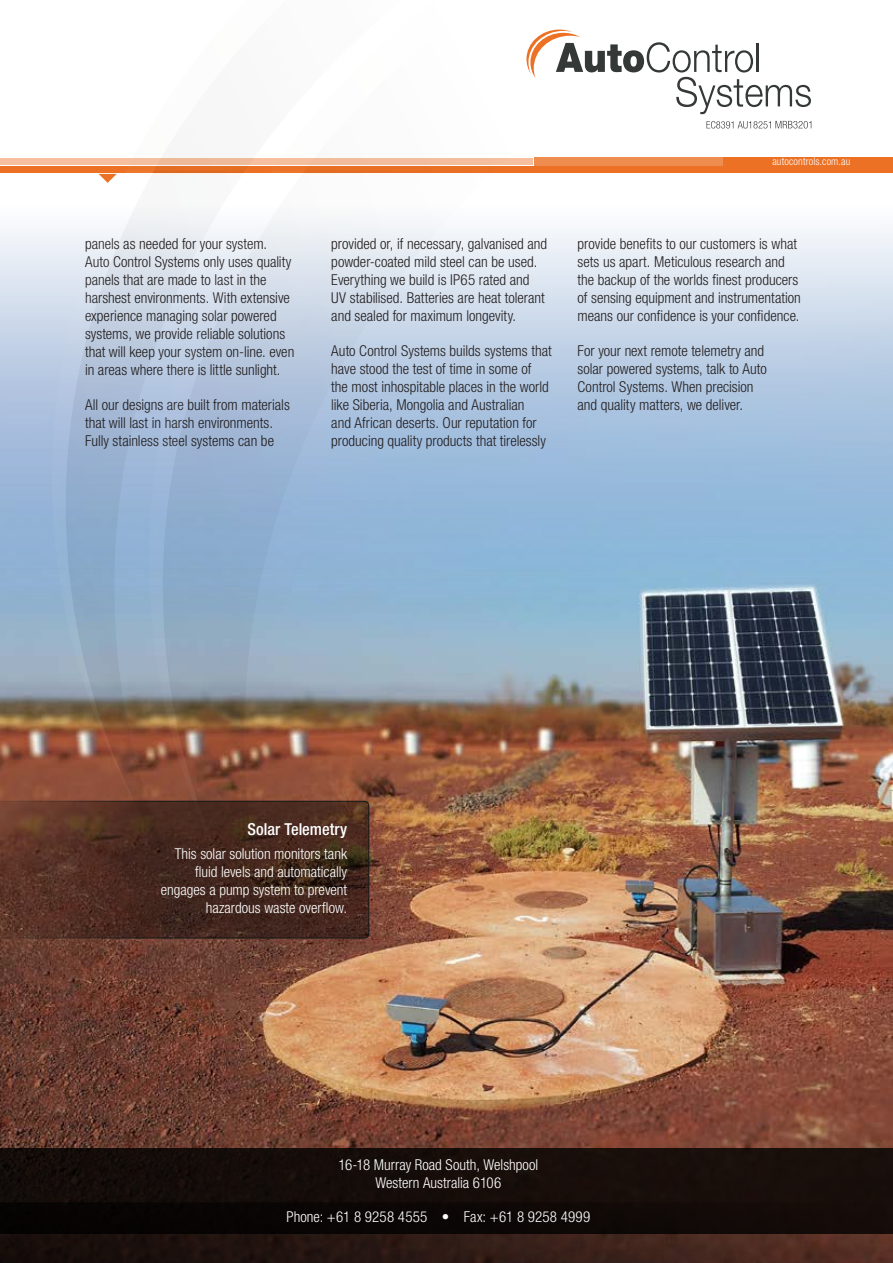
<style>
.page{position:relative;width:893px;height:1263px;background:#fff}
.page>*{position:absolute;margin:0;border:0;box-sizing:border-box;transform-origin:0 0}
.t1{font:500 condensed 16.5px "Helvetica Neue LT Pro";color:#fff}
.t2{font:300 condensed 15px/18px "Helvetica Neue LT Pro";color:#231f20}
.t3{font:300 condensed 15px/18px "Helvetica Neue LT Pro";color:#fff;text-align:right}
.t4{font:300 condensed 10.5px "Helvetica Neue LT Pro";letter-spacing:.015em;color:#fff}
</style>
<div class="page">
<img style="left:0;top:622px;width:893px;height:526px">
<svg style="left:0;top:228px;width:52px;height:394px;background:#b1c5df"></svg>
<img style="left:163px;top:870px;width:730px;height:104px">
<img style="left:66px;top:208px;width:827px;height:662px">
<svg style="left:0;top:801px;width:369px;height:137px;background:#4a2b20"></svg>
<svg style="left:0;top:1233px;width:893px;height:30px;background:#301b15"></svg>
<div style="left:0;top:1148px;width:893px;height:85px;background:linear-gradient(to right,#0d0806,#180e0b)"></div>
<svg style="left:0;top:166px;width:893px;height:9px;fill:#ec7125"></svg>
<svg style="left:99px;top:174px;width:18px;height:9px"></svg>
<div style="left:0;top:158px;width:533px;height:6px;background:#f3be9d"></div>
<div style="left:534px;top:157px;width:201px;height:8px;background:#ef8d50"></div>
<div style="left:723px;top:157px;width:170px;height:8px;background:#ec7125"></div>
<svg style="left:526px;top:30px;width:285px;height:84px"></svg>
<svg style="left:706px;top:121px;width:105px;height:7px"></svg>
<p class="t2" style="left:85px;top:235px;width:211px">panels as needed for your system.<br>Auto Control Systems only uses quality panels that are made to last in the harshest environments. With extensive experience managing solar powered systems, we provide reliable solutions that will keep your system on-line. even in areas where there is little sunlight.</p>
<p class="t2" style="left:85px;top:396px;width:206px">All our designs are built from materials that will last in harsh environments.<br>Fully stainless steel systems can be</p>
<p class="t4" style="left:772px;top:155px;width:80px">autocontrols.com.au</p>
<p class="t2" style="left:331px;top:235px;width:217px">provided or, if necessary, galvanised and powder-coated mild steel can be used.<br>Everything we build is IP65 rated and UV stabilised. Batteries are heat tolerant and sealed for maximum longevity.</p>
<p class="t2" style="left:331px;top:342px;width:222px">Auto Control Systems builds systems that have stood the test of time in some of the most inhospitable places in the world like Siberia, Mongolia and Australian<br>and African deserts. Our reputation for producing quality products that tirelessly</p>
<p class="t2" style="left:578px;top:235px;width:225px">provide benefits to our customers is what sets us apart. Meticulous research and the backup of the worlds finest producers of sensing equipment and instrumentation means our confidence is your confidence.</p>
<p class="t2" style="left:578px;top:342px;width:191px">For your next remote telemetry and solar powered systems, talk to Auto Control Systems. When precision and quality matters, we deliver.</p>
<p class="t1" style="left:248px;top:819px;width:101px">Solar Telemetry</p>
<p class="t3" style="left:161px;top:845px;width:188px">This solar solution monitors tank fluid levels and automatically engages a pump system to prevent hazardous waste overflow.</p>
<p class="t3" style="left:339px;top:1155px;width:201px;text-align:center">16-18 Murray Road South, Welshpool<br>Western Australia 6106</p>
<p class="t3" style="left:287px;top:1207px;width:305px">Phone: +61 8 9258 4555 • Fax: +61 8 9258 4999</p>
</div>
